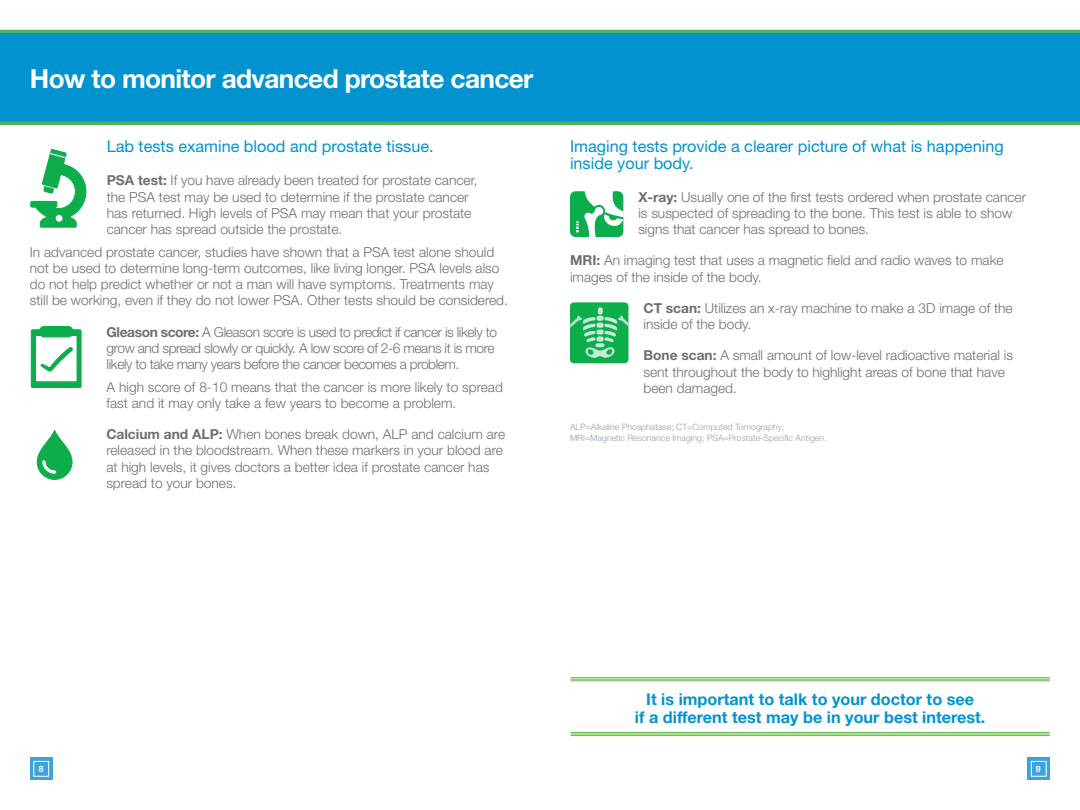
<style>
.page{position:relative;width:1080px;height:810px;background:#fff}
.page>*{position:absolute;margin:0;border:0;box-sizing:border-box;transform-origin:0 0}
.t1{font:700 26.25px "Helvetica Neue";letter-spacing:-.025em;color:#fff}
.t2{font:16.25px/16.2px "Helvetica Neue";color:#0093d0}
.t3{font:700 16.25px/18.8px "Helvetica Neue";color:#0093d0;text-align:center}
.t4{font:300 13.75px/16.2px "Helvetica Neue";color:#6d6e71}
.t5{font:300 13.75px/16.2px "Helvetica Neue";letter-spacing:-.03em;color:#6d6e71}
.t6{font:300 8.75px/11.2px "Helvetica Neue";color:#95a0a9}
.t7{font:700 8.75px "Helvetica Neue";color:#fff}
.s1{font-weight:700}
</style>
<div class="page">
<div style="left:0;top:30px;width:1080px;height:94px;background:#0093d0"></div>
<svg style="left:30px;top:758px;width:22px;height:22px"></svg>
<svg style="left:1028px;top:758px;width:22px;height:22px"></svg>
<div style="left:34px;top:761px;width:15px;height:15px;border:1px solid #fff"></div>
<div style="left:1031px;top:761px;width:15px;height:15px;border:1px solid #fff"></div>
<hr style="left:0;top:30px;width:1080px;height:1px;background:#62bb46">
<hr style="left:0;top:31px;width:1080px;height:1px;background:#62bb46">
<hr style="left:0;top:32px;width:1080px;height:1px;background:#62bb46">
<hr style="left:0;top:122px;width:1080px;height:1px;background:#62bb46">
<hr style="left:0;top:123px;width:1080px;height:1px;background:#62bb46">
<hr style="left:0;top:124px;width:1080px;height:1px;background:#62bb46">
<svg style="left:31px;top:149px;width:55px;height:78px"></svg>
<svg style="left:31px;top:326px;width:50px;height:62px"></svg>
<svg style="left:570px;top:191px;width:53px;height:46px"></svg>
<div style="left:570px;top:302px;width:58px;height:61px;background:#0cad4b;border-radius:4px"></div>
<svg style="left:570px;top:307px;width:58px;height:51px"></svg>
<svg style="left:37px;top:430px;width:35px;height:50px"></svg>
<hr style="left:571px;top:677px;width:479px;height:1px;background:#62bb46">
<hr style="left:571px;top:679px;width:479px;height:1px;background:#62bb46">
<hr style="left:571px;top:680px;width:479px;height:1px;background:#62bb46">
<hr style="left:571px;top:732px;width:479px;height:1px;background:#62bb46">
<hr style="left:571px;top:734px;width:479px;height:1px;background:#62bb46">
<hr style="left:571px;top:735px;width:479px;height:1px;background:#62bb46">
<h1 class="t1" style="left:30px;top:62px;width:505px">How to monitor advanced prostate cancer</h1>
<p class="t2" style="left:570px;top:138px;width:435px">Imaging tests provide a clearer picture of what is happening inside your body.</p>
<p class="t4" style="left:638px;top:188px;width:389px"><span class="s1">X-ray:</span> Usually one of the first tests ordered when prostate cancer is suspected of spreading to the bone. This test is able to show signs that cancer has spread to bones.</p>
<p class="t4" style="left:570px;top:252px;width:435px"><span class="s1">MRI:</span> An imaging test that uses a magnetic field and radio waves to make images of the inside of the body.</p>
<p class="t4" style="left:643px;top:300px;width:371px"><span class="s1">CT scan:</span> Utilizes an x-ray machine to make a 3D image of the inside of the body.</p>
<p class="t4" style="left:643px;top:347px;width:371px"><span class="s1">Bone scan:</span> A small amount of low-level radioactive material is sent throughout the body to highlight areas of bone that have been damaged.</p>
<p class="t2" style="left:107px;top:138px;width:328px">Lab tests examine blood and prostate tissue.</p>
<p class="t4" style="left:107px;top:172px;width:372px"><span class="s1">PSA test:</span> If you have already been treated for prostate cancer, the PSA test may be used to determine if the prostate cancer has returned. High levels of PSA may mean that your prostate cancer has spread outside the prostate.</p>
<p class="t4" style="left:30px;top:243px;width:480px">In advanced prostate cancer, studies have shown that a PSA test alone should not be used to determine long-term outcomes, like living longer. PSA levels also do not help predict whether or not a man will have symptoms. Treatments may still be working, even if they do not lower PSA. Other tests should be considered.</p>
<p class="t5" style="left:107px;top:323px;width:392px"><span class="s1">Gleason score:</span> A Gleason score is used to predict if cancer is likely to grow and spread slowly or quickly. A low score of 2-6 means it is more likely to take many years before the cancer becomes a problem.</p>
<p class="t4" style="left:107px;top:378px;width:398px">A high score of 8-10 means that the cancer is more likely to spread fast and it may only take a few years to become a problem.</p>
<p class="t4" style="left:106px;top:426px;width:400px"><span class="s1">Calcium and ALP:</span> When bones break down, ALP and calcium are released in the bloodstream. When these markers in your blood are at high levels, it gives doctors a better idea if prostate cancer has spread to your bones.</p>
<p class="t6" style="left:570px;top:421px;width:258px">ALP=Alkaline Phosphatase; CT=Computed Tomography;<br>MRI=Magnetic Resonance Imaging; PSA=Prostate-Specific Antigen.</p>
<p class="t3" style="left:635px;top:689px;width:352px">It is important to talk to your doctor to see<br>if a different test may be in your best interest.</p>
<p class="t7" style="left:39px;top:764px;width:6px">8</p>
<p class="t7" style="left:1036px;top:764px;width:6px">9</p>
</div>
